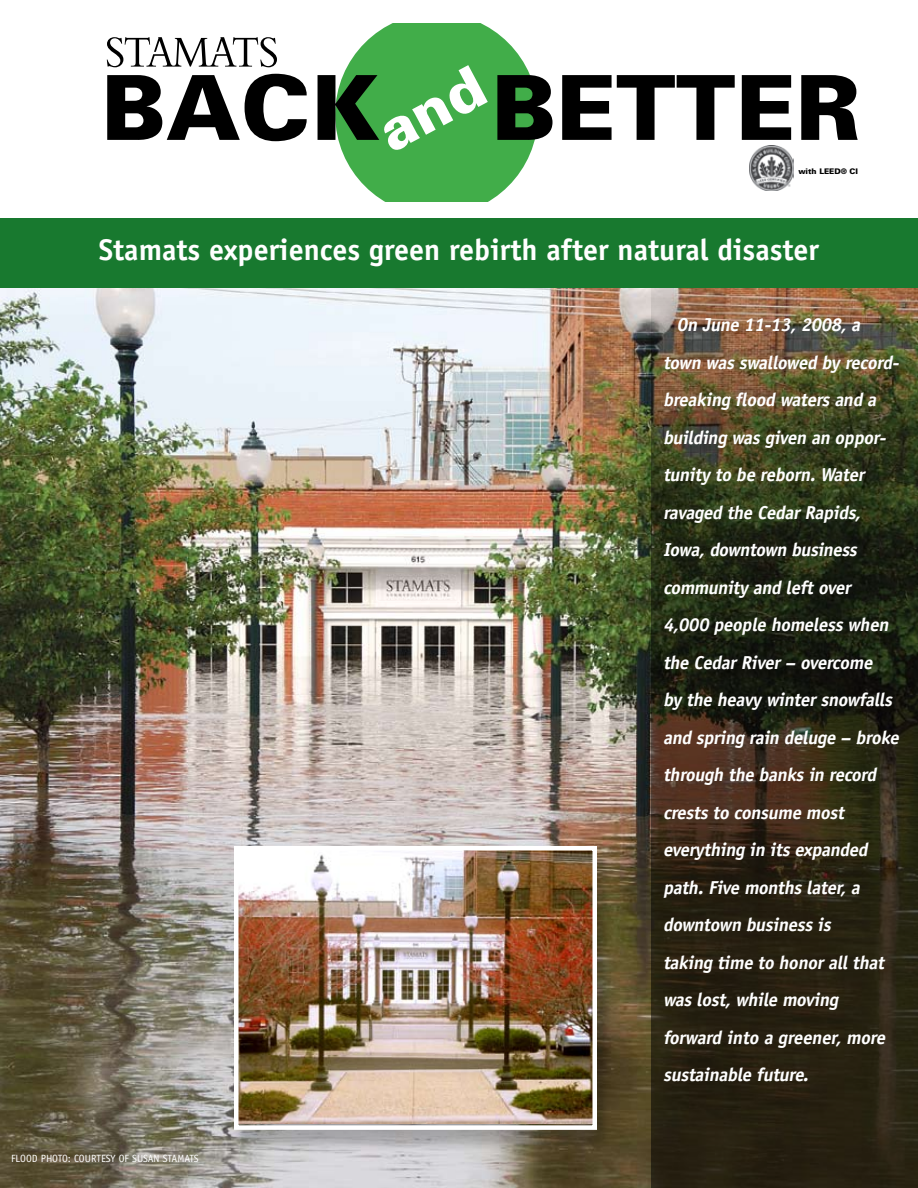
<style>
.page{position:relative;width:918px;height:1188px;background:#fff}
.page>*{position:absolute;margin:0;border:0;box-sizing:border-box;transform-origin:0 0}
.t1{font:900 89.7px "Univers";color:#000}
.t2{font:700 30px "Officina Sans";color:#fff}
.t3{font:italic 700 18.75px/37.5px "Officina Sans";color:#fff}
.t4{font:10.5px "Officina Sans";color:#fff}
.t5{font:900 7.65px "Univers";color:#000}
</style>
<div class="page">
<img style="left:0;top:288px;width:651px;height:900px">
<svg style="left:651px;top:288px;width:267px;height:900px;background:#342f1b"></svg>
<img style="left:749px;top:146px;width:45px;height:44px">
<svg style="left:107px;top:37px;width:170px;height:30px"></svg>
<div style="left:232px;top:851px;width:380px;height:300px;background:#000;opacity:.25"></div>
<img style="left:239px;top:851px;width:353px;height:273px">
<div style="left:234px;top:846px;width:363px;height:284px;border:4px solid #fff"></div>
<div style="left:0;top:218px;width:918px;height:70px;background:#18792f"></div>
<svg style="left:335px;top:23px;width:203px;height:179px;background:#5eb965"></svg>
<p class="t1" style="left:101px;top:52px;width:281px">BACK</p>
<p class="t1" style="left:491px;top:52px;width:371px">BETTER</p>
<p class="t5" style="left:798px;top:166px;width:61px">WITH LEED® CI</p>
<p class="t2" style="left:99px;top:231px;width:722px">Stamats experiences green rebirth after natural disaster</p>
<p class="t4" style="left:11px;top:1152px;width:189px">FLOOD PHOTO: COURTESY OF SUSAN STAMATS</p>
<p class="t3" style="left:663px;top:306px;width:241px;text-indent:13px">On June 11-13,2008,a town wasswallowed by record&shy;breaking flood watersand a building wasgiven an oppor&shy;tunity to be reborn.Water ravaged the CedarRapids,<br>Iowa,downtown business community and leftover<br>4,000 people homelesswhen the CedarRiver– overcome by the heavy wintersnowfalls and spring rain deluge – broke through the banksin record creststo consume most everything in itsexpanded path.Five monthslater,a downtown businessis<br>taking time to honorallthat waslost,while moving forward into a greener,more sustainable future.</p>
</div>
